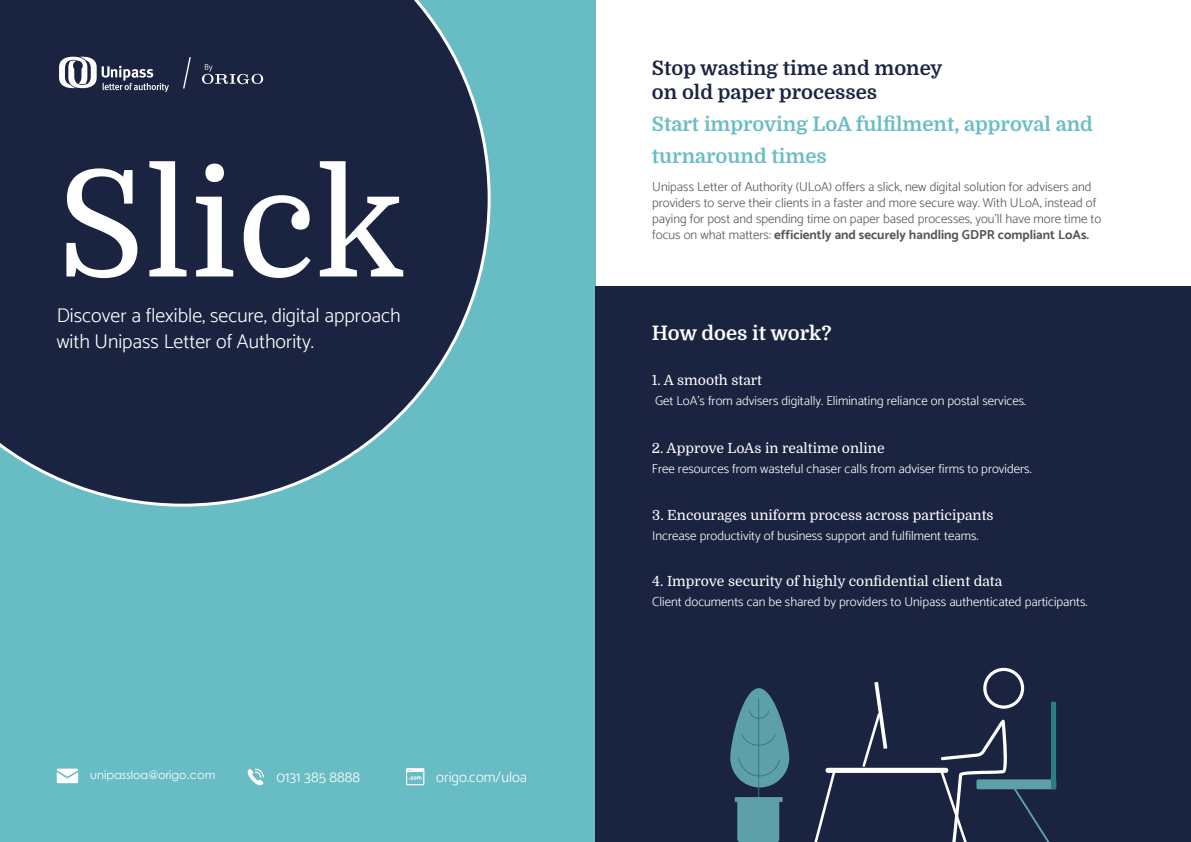
<style>
.page{position:relative;width:1191px;height:842px;background:#fff}
.page>*{position:absolute;margin:0;border:0;box-sizing:border-box;transform-origin:0 0}
.t1{font:147.8px "Domine";color:#fff}
.t2{font:300 20px/26px "Catamaran";color:#fff}
.t3{font:700 20px/32px "Domine";color:#68bcc3}
.t4{font:700 20px/24px "Domine";color:#1a2340}
.t5{font:700 20px "Domine";color:#fff}
.t6{font:300 14.9px "Catamaran";color:#fff}
.t7{font:14px "Domine";color:#fff}
.t8{font:300 13px/16px "Catamaran";color:#575756}
.t9{font:300 13px "Catamaran";color:#fff}
.t10{font:11.4px "Century Gothic";color:#fff}
.s1{font-weight:700}
</style>
<div class="page">
<div style="left:0;top:0;width:595px;height:842px;background:#68bcc3"></div>
<svg style="left:0;top:0;width:490px;height:507px;background:#253751"></svg>
<div style="left:595px;top:286px;width:596px;height:556px;background:#1a2340"></div>
<svg style="left:730px;top:688px;width:59px;height:99px;fill:#5ea0a8"></svg>
<svg style="left:748px;top:711px;width:21px;height:8px"></svg>
<svg style="left:741px;top:734px;width:34px;height:12px"></svg>
<svg style="left:738px;top:758px;width:42px;height:18px"></svg>
<hr style="left:758px;top:698px;width:1px;height:99px;background:#2c7c84">
<div style="left:734px;top:797px;width:48px;height:5px;background:#5ea0a8"></div>
<div style="left:737px;top:802px;width:42px;height:40px;background:#5ea0a8"></div>
<div style="left:825px;top:768px;width:123px;height:5px;background:#fff;border-radius:3px"></div>
<svg style="left:814px;top:768px;width:22px;height:74px"></svg>
<svg style="left:862px;top:682px;width:25px;height:85px"></svg>
<div style="left:976px;top:779px;width:80px;height:10px;background:#5ea0a8;border-radius:2px"></div>
<div style="left:1051px;top:702px;width:5px;height:87px;background:#2c7c84"></div>
<svg style="left:983px;top:668px;width:41px;height:41px"></svg>
<svg style="left:940px;top:720px;width:110px;height:122px"></svg>
<svg style="left:183px;top:57px;width:8px;height:32px"></svg>
<svg style="left:202px;top:64px;width:61px;height:20px"></svg>
<svg style="left:59px;top:57px;width:110px;height:35px;background:#60667a"></svg>
<svg style="left:57px;top:769px;width:21px;height:14px"></svg>
<svg style="left:248px;top:769px;width:16px;height:16px"></svg>
<svg style="left:406px;top:768px;width:18px;height:17px"></svg>
<h1 class="t1" style="left:57px;top:143px;width:349px">Slick</h1>
<h2 class="t2" style="left:57px;top:302px;width:345px">Discover a flexible, secure, digital approach with Unipass Letter of Authority.</h2>
<p class="t10" style="left:90px;top:767px;width:127px">unipassloa@origo.com</p>
<p class="t6" style="left:276px;top:768px;width:85px">0131 385 8888</p>
<p class="t6" style="left:436px;top:768px;width:92px">origo.com/uloa</p>
<h2 class="t4" style="left:652px;top:56px;width:292px">Stop wasting time and money on old paper processes</h2>
<h2 class="t3" style="left:652px;top:108px;width:442px">Start improving LoA fulfilment, approval and turnaround times</h2>
<p class="t8" style="left:652px;top:179px;width:450px">Unipass Letter of Authority (ULoA) offers a slick, new digital solution for advisers and providers to serve their clients in a faster and more secure way. With ULoA, instead of paying for post and spending time on paper based processes, you’ll have more time to focus on what matters: <span class="s1">efficiently and securely handling GDPR compliant LoAs.</span></p>
<h2 class="t5" style="left:652px;top:322px;width:181px">How does it work?</h2>
<p class="t7" style="left:652px;top:372px;width:112px">1. A smooth start</p>
<p class="t9" style="left:655px;top:393px;width:373px">Get LoA’s from advisers digitally. Eliminating reliance on postal services.</p>
<p class="t7" style="left:652px;top:440px;width:234px">2. Approve LoAs in realtime online</p>
<p class="t9" style="left:652px;top:460px;width:381px">Free resources from wasteful chaser calls from adviser firms to providers.</p>
<p class="t7" style="left:652px;top:508px;width:343px">3. Encourages uniform process across participants</p>
<p class="t9" style="left:652px;top:528px;width:328px">Increase productivity of business support and fulfilment teams.</p>
<p class="t7" style="left:652px;top:573px;width:351px">4. Improve security of highly confidential client data</p>
<p class="t9" style="left:652px;top:594px;width:437px">Client documents can be shared by providers to Unipass authenticated participants.</p>
</div>
